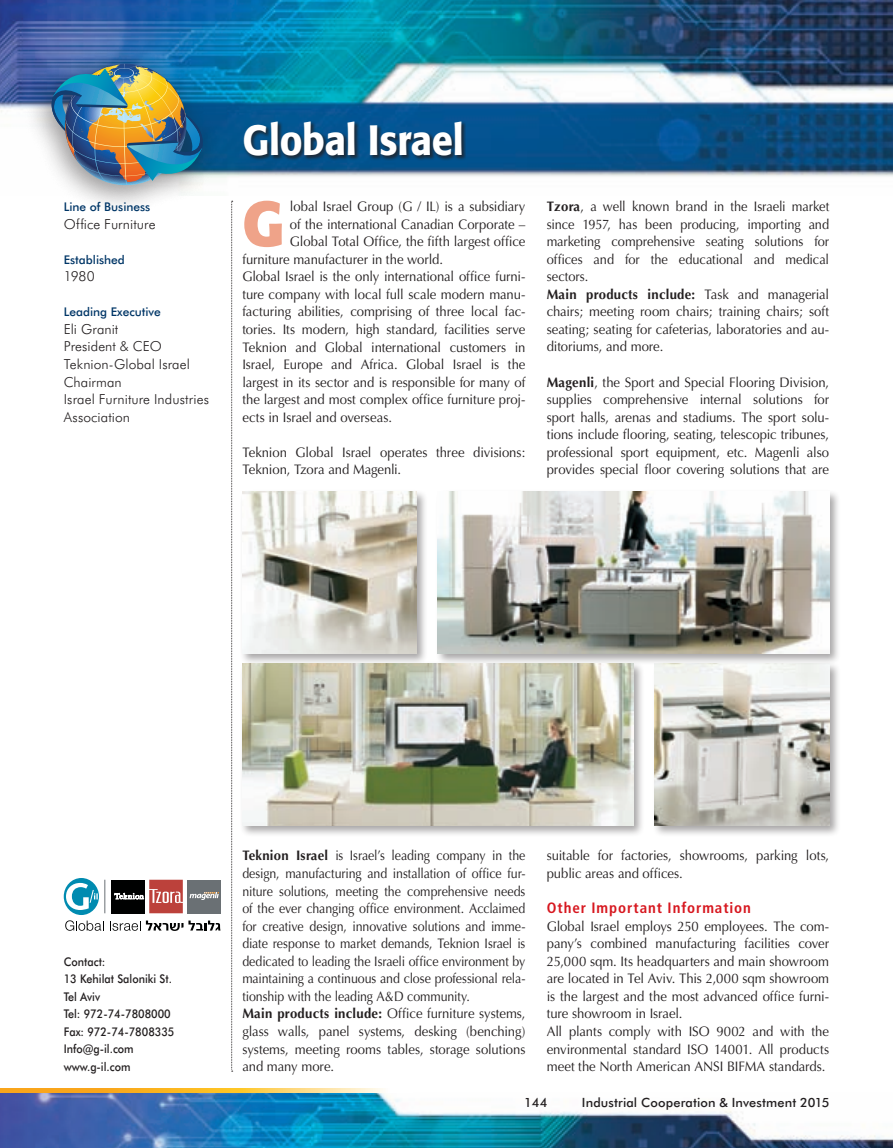
<style>
.page{position:relative;width:893px;height:1148px;background:#fff}
.page>*{position:absolute;margin:0;border:0;box-sizing:border-box;transform-origin:0 0}
.t1{font:700 63.15px "Formata";color:#efa389;scale:.95 1}
.t2{font:500 42px "Formata";letter-spacing:-.01em;color:#fff;scale:.9 1}
.t3{font:700 condensed 15px "Frutiger";letter-spacing:.06em;color:#d7171f}
.t4{font:13.8px/17.5px "Optima";letter-spacing:-.005em;color:#231f20;scale:.95 1}
.t5{font:13.8px/17.5px "Optima";letter-spacing:-.005em;color:#231f20;scale:.9 1}
.t6{font:300 13.8px/17.5px "Futura BT";letter-spacing:.005em;color:#231f20}
.t7{font:500 12.75px "Futura BT";letter-spacing:.01em;color:#231f20}
.t8{font:500 12px/17.5px "Futura BT";color:#231f20;scale:.9 1}
.t9{font:500 12px "Futura BT";color:#003667}
.s1{font-weight:700}
</style>
<div class="page">
<img style="left:0;top:0;width:893px;height:178px">
<img style="left:0;top:1093px;width:893px;height:55px">
<svg style="left:231px;top:201px;width:2px;height:871px"></svg>
<div style="left:21px;top:45px;width:198px;height:169px;background:#231f20;opacity:.45"></div>
<img style="left:46px;top:64px;width:163px;height:123px">
<svg style="left:0;top:1089px;width:383px;height:4px;background:#fbc048"></svg>
<svg style="left:110px;top:921px;width:110px;height:10px"></svg>
<svg style="left:64px;top:878px;width:40px;height:53px"></svg>
<hr style="left:104px;top:880px;width:1px;height:33px;background:#6a7074">
<div style="left:188px;top:880px;width:33px;height:33px;background:#6a7074"></div>
<svg style="left:190px;top:892px;width:29px;height:8px"></svg>
<div style="left:111px;top:880px;width:34px;height:33px;background:#000101"></div>
<svg style="left:114px;top:880px;width:69px;height:33px"></svg>
<div style="left:239px;top:489px;width:189px;height:176px;background:#231f20;opacity:.4"></div>
<img style="left:242px;top:492px;width:175px;height:161px">
<div style="left:652px;top:661px;width:189px;height:176px;background:#231f20;opacity:.4"></div>
<img style="left:655px;top:665px;width:174px;height:160px">
<div style="left:435px;top:489px;width:406px;height:176px;background:#231f20;opacity:.4"></div>
<img style="left:438px;top:492px;width:391px;height:161px">
<div style="left:239px;top:661px;width:405px;height:176px;background:#231f20;opacity:.4"></div>
<img style="left:242px;top:664px;width:392px;height:161px">
<div style="left:242px;top:119px;width:224px;height:41px;background:#231f20;opacity:.75"></div>
<p class="t9" style="left:64px;top:200px;width:88px">Line of Business</p>
<p class="t6" style="left:64px;top:215px;width:93px">Office Furniture</p>
<p class="t9" style="left:64px;top:252px;width:63px">Established</p>
<p class="t6" style="left:64px;top:267px;width:33px">1980</p>
<p class="t9" style="left:64px;top:305px;width:99px">Leading Executive</p>
<p class="t6" style="left:64px;top:320px;width:147px">Eli Granit<br>President &amp; CEO<br>Teknion-Global Israel<br>Chairman<br>Israel Furniture Industries<br>Association</p>
<h2 class="t2" style="left:242px;top:115px;width:248px">Global Israel</h2>
<h1 class="t1" style="left:242px;top:184px;width:46px">G</h1>
<p class="t4" style="left:290px;top:198px;width:249px">lobal Israel Group (G / IL) is a subsidiary</p>
<p class="t4" style="left:290px;top:215px;width:249px">of the international Canadian Corporate –</p>
<p class="t4" style="left:290px;top:233px;width:249px">Global Total Office, the fifth largest office</p>
<p class="t4" style="left:242px;top:250px;width:213px">furniture manufacturer in the world.</p>
<p class="t4" style="left:242px;top:268px;width:299px">Global Israel is the only international office furni-</p>
<p class="t4" style="left:242px;top:286px;width:299px">ture company with local full scale modern manu-</p>
<p class="t4" style="left:242px;top:303px;width:299px">facturing abilities, comprising of three local fac-</p>
<p class="t4" style="left:242px;top:321px;width:299px">tories. Its modern, high standard, facilities serve</p>
<p class="t4" style="left:242px;top:338px;width:299px">Teknion and Global international customers in</p>
<p class="t4" style="left:242px;top:356px;width:299px">Israel, Europe and Africa. Global Israel is the</p>
<p class="t4" style="left:242px;top:373px;width:299px">largest in its sector and is responsible for many of</p>
<p class="t4" style="left:242px;top:391px;width:299px">the largest and most complex office furniture proj-</p>
<p class="t4" style="left:242px;top:408px;width:159px">ects in Israel and overseas.</p>
<p class="t4" style="left:242px;top:444px;width:299px">Teknion Global Israel operates three divisions:<br>Teknion, Tzora and Magenli.</p>
<p class="t4" style="left:547px;top:198px;width:299px"><span class="s1">Tzora</span>, a well known brand in the Israeli market since 1957, has been producing, importing and marketing comprehensive seating solutions for offices and for the educational and medical sectors.<br><span class="s1">Main products include:</span> Task and managerial chairs; meeting room chairs; training chairs; soft seating; seating for cafeterias, laboratories and au&shy;ditoriums, and more.</p>
<p class="t4" style="left:547px;top:373px;width:299px;text-align:justify"><span class="s1">Magenli</span>, the Sport and Special Flooring Division, supplies comprehensive internal solutions for sport halls, arenas and stadiums. The sport solu&shy;tions include flooring, seating, telescopic tribunes, professional sport equipment, etc. Magenli also provides special floor covering solutions that are</p>
<p class="t8" style="left:64px;top:953px;width:124px">Contact:<br>13 Kehilat Saloniki St.<br>Tel Aviv<br>Tel: 972-74-7808000<br>Fax: 972-74-7808335<br>Info@g-il.com www.g-il.com</p>
<p class="t5" style="left:242px;top:847px;width:316px"><span class="s1">Teknion Israel</span> is Israel’s leading company in the design, manufacturing and installation of office fur&shy;niture solutions, meeting the comprehensive needs of the ever changing office environment. Acclaimed for creative design, innovative solutions and imme&shy;diate response to market demands, Teknion Israel is dedicated to leading the Israeli office environment by maintaining a continuous and close professional rela&shy;tionship with the leading A&amp;D community.<br><span class="s1">Main products include:</span> Office furniture systems, glass walls, panel systems, desking (benching) systems, meeting rooms tables, storage solutions and many more.</p>
<p class="t4" style="left:547px;top:847px;width:299px">suitable for factories, showrooms, parking lots, public areas and offices.</p>
<p class="t3" style="left:547px;top:899px;width:206px">Other Important Information</p>
<p class="t4" style="left:547px;top:917px;width:299px">Global Israel employs 250 employees. The com&shy;pany’s combined manufacturing facilities cover 25,000 sqm. Its headquarters and main showroom are located in Tel Aviv. This 2,000 sqm showroom is the largest and the most advanced office furni&shy;ture showroom in Israel.<br>All plants comply with ISO 9002 and with the environmental standard ISO 14001. All products meet the North American ANSI BIFMA standards.</p>
<p class="t7" style="left:524px;top:1095px;width:25px">144</p>
<p class="t7" style="left:582px;top:1095px;width:249px">Industrial Cooperation &amp; Investment 2015</p>
</div>
